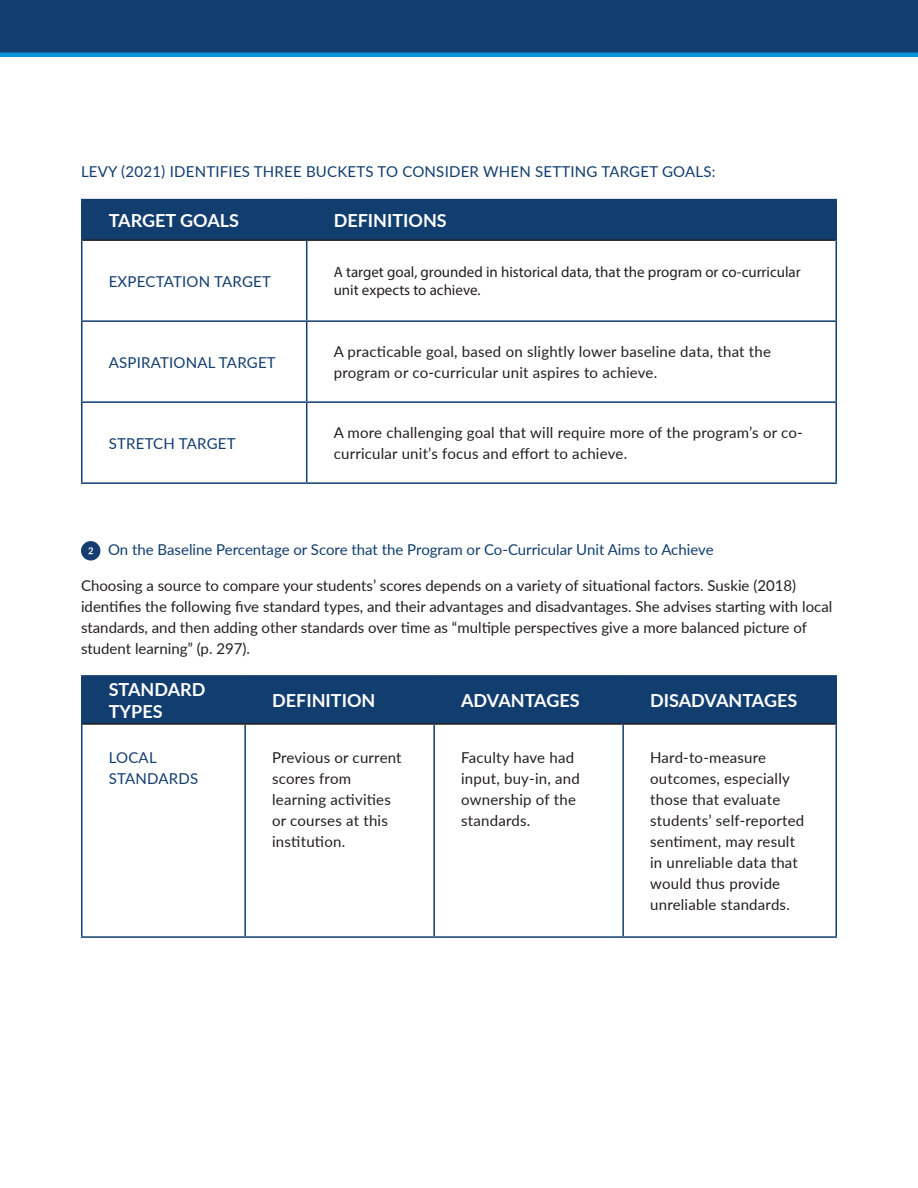
<style>
.page{position:relative;width:918px;height:1188px;background:#fff}
.page>*{position:absolute;margin:0;border:0;box-sizing:border-box;transform-origin:0 0}
.table_titles{font:700 18px/21.6px "Lato";color:#fff}
.body_correct{font:15px/21px "Lato";letter-spacing:.01em;color:#231f20}
.subtitle{font:15px "Lato";color:#113d6f}
.t1{font:15px/18px "Myriad Pro";color:#231f20}
.table_subtitle{font:15px/21px "Lato";letter-spacing:.015em;color:#113d6f}
.s1{font-family:"Myriad Pro"}
</style>
<div class="page">
<div style="left:0;top:0;width:918px;height:54px;background:#113d6f"></div>
<div style="left:0;top:52px;width:918px;height:5px;background:#0696d7"></div>
<div style="left:82px;top:200px;width:754px;height:40px;background:#113d6f"></div>
<hr style="left:81px;top:199px;width:226px;height:1px;background:#113d6f">
<hr style="left:81px;top:200px;width:1px;height:40px;background:#113d6f">
<hr style="left:307px;top:199px;width:530px;height:1px;background:#113d6f">
<hr style="left:306px;top:200px;width:1px;height:39px;background:#113d6f">
<hr style="left:836px;top:200px;width:1px;height:40px;background:#113d6f">
<hr style="left:81px;top:240px;width:1px;height:80px;background:#113d6f">
<hr style="left:306px;top:241px;width:1px;height:79px;background:#113d6f">
<hr style="left:836px;top:240px;width:1px;height:80px;background:#113d6f">
<hr style="left:81px;top:320px;width:226px;height:2px;background:#113d6f">
<hr style="left:81px;top:322px;width:1px;height:79px;background:#113d6f">
<hr style="left:307px;top:320px;width:530px;height:2px;background:#113d6f">
<hr style="left:306px;top:322px;width:1px;height:79px;background:#113d6f">
<hr style="left:836px;top:322px;width:1px;height:79px;background:#113d6f">
<hr style="left:81px;top:401px;width:226px;height:2px;background:#113d6f">
<hr style="left:81px;top:403px;width:1px;height:79px;background:#113d6f">
<hr style="left:307px;top:401px;width:530px;height:2px;background:#113d6f">
<hr style="left:306px;top:403px;width:1px;height:79px;background:#113d6f">
<hr style="left:836px;top:403px;width:1px;height:79px;background:#113d6f">
<hr style="left:81px;top:482px;width:226px;height:2px;background:#113d6f">
<hr style="left:307px;top:482px;width:530px;height:2px;background:#113d6f">
<hr style="left:82px;top:239px;width:225px;height:2px;background:#231f20">
<hr style="left:307px;top:239px;width:528px;height:2px;background:#231f20">
<div style="left:82px;top:677px;width:754px;height:46px;background:#113d6f"></div>
<hr style="left:81px;top:675px;width:164px;height:2px;background:#113d6f">
<hr style="left:81px;top:677px;width:1px;height:47px;background:#113d6f">
<hr style="left:245px;top:675px;width:189px;height:2px;background:#113d6f">
<hr style="left:244px;top:677px;width:2px;height:46px;background:#113d6f">
<hr style="left:434px;top:675px;width:189px;height:2px;background:#113d6f">
<hr style="left:433px;top:677px;width:2px;height:46px;background:#113d6f">
<hr style="left:623px;top:675px;width:214px;height:2px;background:#113d6f">
<hr style="left:622px;top:677px;width:2px;height:46px;background:#113d6f">
<hr style="left:836px;top:677px;width:1px;height:47px;background:#113d6f">
<hr style="left:81px;top:724px;width:1px;height:212px;background:#113d6f">
<hr style="left:244px;top:725px;width:2px;height:211px;background:#113d6f">
<hr style="left:433px;top:725px;width:2px;height:211px;background:#113d6f">
<hr style="left:622px;top:725px;width:2px;height:211px;background:#113d6f">
<hr style="left:836px;top:724px;width:1px;height:212px;background:#113d6f">
<hr style="left:81px;top:936px;width:164px;height:2px;background:#113d6f">
<hr style="left:245px;top:936px;width:189px;height:2px;background:#113d6f">
<hr style="left:434px;top:936px;width:189px;height:2px;background:#113d6f">
<hr style="left:623px;top:936px;width:214px;height:2px;background:#113d6f">
<hr style="left:82px;top:723px;width:163px;height:2px;background:#231f20">
<hr style="left:245px;top:723px;width:189px;height:2px;background:#231f20">
<hr style="left:434px;top:723px;width:189px;height:2px;background:#231f20">
<hr style="left:623px;top:723px;width:213px;height:2px;background:#231f20">
<div style="left:81px;top:541px;width:19px;height:20px;background:#173d70;border-radius:50%"></div>
<svg style="left:88px;top:547px;width:5px;height:7px"></svg>
<p class="subtitle" style="left:81px;top:161px;width:636px">LEVY (2021) IDENTIFIES THREE BUCKETS TO CONSIDER WHEN SETTING TARGET GOALS:</p>
<p class="table_titles" style="left:109px;top:209px;width:132px">TARGET GOALS</p>
<p class="table_titles" style="left:334px;top:209px;width:115px">DEFINITIONS</p>
<p class="table_subtitle" style="left:109px;top:270px;width:164px">EXPECTATION TARGET</p>
<p class="t1" style="left:334px;top:263px;width:469px">A target goal, grounded in historical data, that the program or co-curricular unit expects to achieve.</p>
<p class="table_subtitle" style="left:109px;top:351px;width:169px">ASPIRATIONAL TARGET</p>
<p class="body_correct" style="left:334px;top:341px;width:439px">A practicable goal, based on slightly lower baseline data, that the program or co-curricular unit aspires to achieve.</p>
<p class="table_subtitle" style="left:109px;top:432px;width:128px">STRETCH TARGET</p>
<p class="body_correct" style="left:334px;top:422px;width:471px">A more challenging goal that will require more of the program’s or co&shy;curricular unit’s focus and effort to achieve.</p>
<p class="subtitle" style="left:81px;top:539px;width:634px"><span class="s1">1.</span> On the Baseline Percentage or Score that the Program or Co-Curricular Unit Aims to Achieve</p>
<p class="body_correct" style="left:81px;top:575px;width:753px">Choosing a source to compare your students’ scores depends on a variety of situational factors. Suskie (2018) identifies the following five standard types, and their advantages and disadvantages. She advises starting with local standards, and then adding other standards over time as “multiple perspectives give a more balanced picture of student learning” (p. 297).</p>
<p class="table_titles" style="left:109px;top:678px;width:98px">STANDARD<br>TYPES</p>
<p class="table_titles" style="left:272px;top:689px;width:105px">DEFINITION</p>
<p class="table_titles" style="left:461px;top:689px;width:120px">ADVANTAGES</p>
<p class="table_titles" style="left:650px;top:689px;width:149px">DISADVANTAGES</p>
<p class="table_subtitle" style="left:109px;top:746px;width:91px">LOCAL<br>STANDARDS</p>
<p class="body_correct" style="left:272px;top:746px;width:131px">Previous or current scores from learning activities or courses at this institution.</p>
<p class="body_correct" style="left:461px;top:746px;width:120px">Faculty have had input, buy-in, and ownership of the standards.</p>
<p class="body_correct" style="left:650px;top:746px;width:156px">Hard-to-measure outcomes, especially those that evaluate students’ self-reported sentiment, may result in unreliable data that would thus provide unreliable standards.</p>
</div>
